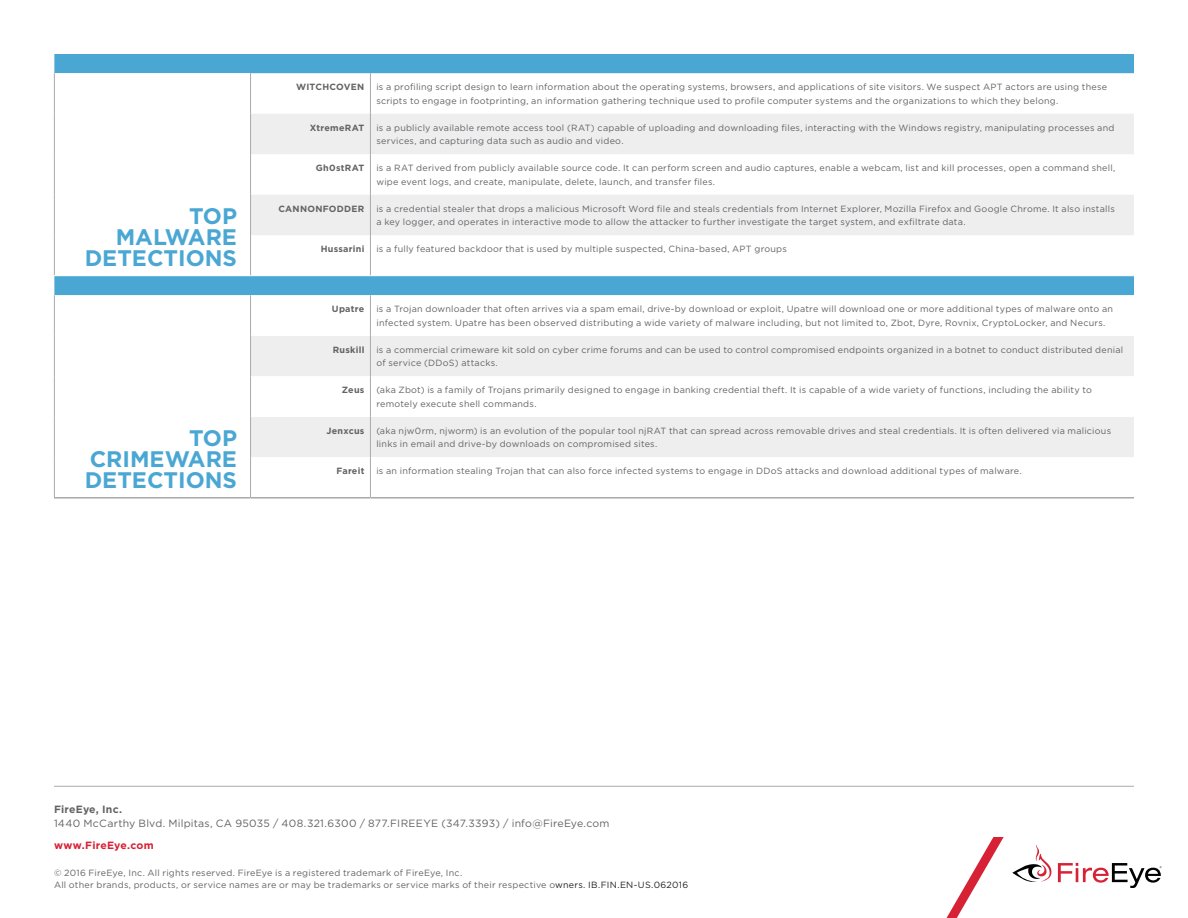
<style>
.page{position:relative;width:1188px;height:918px;background:#fff}
.page>*{position:absolute;margin:0;border:0;box-sizing:border-box;transform-origin:0 0}
.subhead1{font:700 22.5px/21px "Gotham";color:#4aa7d4;text-align:justify}
.Table_Headline{font:700 22.5px/21px "Gotham";color:#4aa7d4;text-align:right}
.Boilerplate_Contact{font:10.5px/13.5px "Gotham";letter-spacing:.02em;color:#636366}
.Boilerplate_Contact-2{font:700 10.5px "Gotham";letter-spacing:.02em;color:#d72135}
.Table_Text_Body{font:9px/13.5px "Gotham";letter-spacing:.025em;color:#636366}
.Table_Malware_Crimew{font:700 9px "Gotham";letter-spacing:.03em;color:#636366}
.s1{font-weight:700}
.s2{color:#231f20}
</style>
<div class="page">
<svg style="left:946px;top:837px;width:58px;height:81px"></svg>
<svg style="left:1012px;top:844px;width:40px;height:38px"></svg>
<svg style="left:1058px;top:863px;width:104px;height:25px"></svg>
<hr style="left:54px;top:786px;width:1080px;height:1px;background:#a8a9ad">
<svg style="left:54px;top:54px;width:1080px;height:60px"></svg>
<svg style="left:54px;top:73px;width:197px;height:223px"></svg>
<svg style="left:251px;top:114px;width:883px;height:343px;fill:#eeeeef"></svg>
<svg style="left:251px;top:295px;width:883px;height:122px"></svg>
<hr style="left:54px;top:73px;width:1px;height:41px;background:#a8a9ad">
<hr style="left:54px;top:114px;width:1px;height:40px;background:#a8a9ad">
<hr style="left:54px;top:154px;width:1px;height:41px;background:#a8a9ad">
<hr style="left:54px;top:195px;width:1px;height:40px;background:#a8a9ad">
<hr style="left:54px;top:235px;width:1px;height:40px;background:#a8a9ad">
<hr style="left:250px;top:73px;width:1px;height:41px;background:#a8a9ad">
<hr style="left:250px;top:154px;width:1px;height:41px;background:#a8a9ad">
<hr style="left:250px;top:235px;width:1px;height:40px;background:#a8a9ad">
<hr style="left:370px;top:73px;width:1px;height:41px;background:#a8a9ad">
<hr style="left:370px;top:154px;width:1px;height:41px;background:#a8a9ad">
<hr style="left:370px;top:235px;width:1px;height:40px;background:#a8a9ad">
<hr style="left:250px;top:114px;width:1px;height:40px;background:#a8a9ad">
<hr style="left:370px;top:114px;width:1px;height:40px;background:#a8a9ad">
<hr style="left:250px;top:195px;width:1px;height:40px;background:#a8a9ad">
<hr style="left:370px;top:195px;width:1px;height:40px;background:#a8a9ad">
<hr style="left:370px;top:295px;width:1px;height:41px;background:#a8a9ad">
<hr style="left:370px;top:336px;width:1px;height:40px;background:#a8a9ad">
<hr style="left:370px;top:376px;width:1px;height:41px;background:#a8a9ad">
<hr style="left:370px;top:417px;width:1px;height:40px;background:#a8a9ad">
<hr style="left:251px;top:497px;width:119px;height:2px;background:#a8a9ad">
<hr style="left:370px;top:497px;width:764px;height:2px;background:#a8a9ad">
<hr style="left:370px;top:457px;width:1px;height:40px;background:#a8a9ad">
<hr style="left:54px;top:295px;width:1px;height:41px;background:#a8a9ad">
<hr style="left:54px;top:336px;width:1px;height:40px;background:#a8a9ad">
<hr style="left:54px;top:376px;width:1px;height:41px;background:#a8a9ad">
<hr style="left:54px;top:417px;width:1px;height:40px;background:#a8a9ad">
<hr style="left:54px;top:457px;width:1px;height:40px;background:#a8a9ad">
<hr style="left:250px;top:295px;width:1px;height:41px;background:#a8a9ad">
<hr style="left:250px;top:336px;width:1px;height:40px;background:#a8a9ad">
<hr style="left:250px;top:376px;width:1px;height:41px;background:#a8a9ad">
<hr style="left:250px;top:417px;width:1px;height:40px;background:#a8a9ad">
<hr style="left:250px;top:457px;width:1px;height:40px;background:#a8a9ad">
<hr style="left:54px;top:275px;width:197px;height:1px;background:#fff">
<hr style="left:251px;top:275px;width:119px;height:1px;background:#fff">
<hr style="left:370px;top:275px;width:764px;height:1px;background:#fff">
<hr style="left:54px;top:497px;width:197px;height:2px;background:#a8a9ad">
<p class="Table_Headline" style="left:85px;top:205px;width:154px">TOP<br>MALWARE<br>DETECTIONS</p>
<p class="subhead1" style="left:85px;top:427px;width:154px;text-indent:104px">TOP CRIMEWARE DETECTIONS</p>
<p class="Table_Malware_Crimew" style="left:296px;top:81px;width:70px">WITCHCOVEN</p>
<p class="Table_Text_Body" style="left:376px;top:80px;width:732px">is a profiling script design to learn information about the operating systems, browsers, and applications of site visitors. We suspect APT actors are using these scripts to engage in footprinting, an information gathering technique used to profile computer systems and the organizations to which they belong.</p>
<p class="Table_Malware_Crimew" style="left:310px;top:121px;width:56px">XtremeRAT</p>
<p class="Table_Text_Body" style="left:376px;top:120px;width:740px">is a publicly available remote access tool (RAT) capable of uploading and downloading files, interacting with the Windows registry, manipulating processes and services, and capturing data such as audio and video.</p>
<p class="Table_Malware_Crimew" style="left:316px;top:162px;width:50px">Gh0stRAT</p>
<p class="Table_Text_Body" style="left:376px;top:161px;width:740px">is a RAT derived from publicly available source code. It can perform screen and audio captures, enable a webcam, list and kill processes, open a command shell, wipe event logs, and create, manipulate, delete, launch, and transfer files.</p>
<p class="Table_Malware_Crimew" style="left:278px;top:202px;width:88px">CANNONFODDER</p>
<p class="Table_Text_Body" style="left:376px;top:201px;width:740px">is a credential stealer that drops a malicious Microsoft Word file and steals credentials from Internet Explorer, Mozilla Firefox and Google Chrome. It also installs a key logger, and operates in interactive mode to allow the attacker to further investigate the target system, and exfiltrate data.</p>
<p class="Table_Malware_Crimew" style="left:321px;top:243px;width:45px">Hussarini</p>
<p class="Table_Text_Body" style="left:376px;top:242px;width:412px">is a fully featured backdoor that is used by multiple suspected, China-based, APT groups</p>
<p class="Table_Malware_Crimew" style="left:332px;top:303px;width:34px">Upatre</p>
<p class="Table_Text_Body" style="left:376px;top:302px;width:738px">is a Trojan downloader that often arrives via a spam email, drive-by download or exploit, Upatre will download one or more additional types of malware onto an infected system. Upatre has been observed distributing a wide variety of malware including, but not limited to, Zbot, Dyre, Rovnix, CryptoLocker, and Necurs.</p>
<p class="Table_Malware_Crimew" style="left:333px;top:344px;width:33px">Ruskill</p>
<p class="Table_Text_Body" style="left:376px;top:343px;width:748px">is a commercial crimeware kit sold on cyber crime forums and can be used to control compromised endpoints organized in a botnet to conduct distributed denial of service (DDoS) attacks.</p>
<p class="Table_Malware_Crimew" style="left:342px;top:384px;width:24px">Zeus</p>
<p class="Table_Text_Body" style="left:376px;top:383px;width:717px">(aka Zbot) is a family of Trojans primarily designed to engage in banking credential theft. It is capable of a wide variety of functions, including the ability to remotely execute shell commands.</p>
<p class="Table_Malware_Crimew" style="left:326px;top:425px;width:40px">Jenxcus</p>
<p class="Table_Text_Body" style="left:376px;top:424px;width:736px">(aka njw0rm, njworm) is an evolution of the popular tool njRAT that can spread across removable drives and steal credentials. It is often delivered via malicious links in email and drive-by downloads on compromised sites.</p>
<p class="Table_Malware_Crimew" style="left:336px;top:465px;width:29px">Fareit</p>
<p class="Table_Text_Body" style="left:376px;top:464px;width:647px">is an information stealing Trojan that can also force infected systems to engage in DDoS attacks and download additional types of malware.</p>
<p class="Boilerplate_Contact" style="left:54px;top:803px;width:557px"><span class="s1">FireEye, Inc.<br></span>1440 McCarthy Blvd. Milpitas, CA 95035 / 408.321.6300 / 877.FIREEYE (347.3393) / info@FireEye.com</p>
<p class="Boilerplate_Contact-2" style="left:54px;top:838px;width:101px">www.FireEye.com</p>
<p class="Table_Text_Body" style="left:54px;top:867px;width:636px;line-height:12px">© 2016 FireEye, Inc. All rights reserved. FireEye is a registered trademark of FireEye, Inc.<br>All other brands, products, or service names are or may be trademarks or service marks of their respective o<span class="s2">wners. IB.FIN.EN-US.062016</span></p>
</div>
